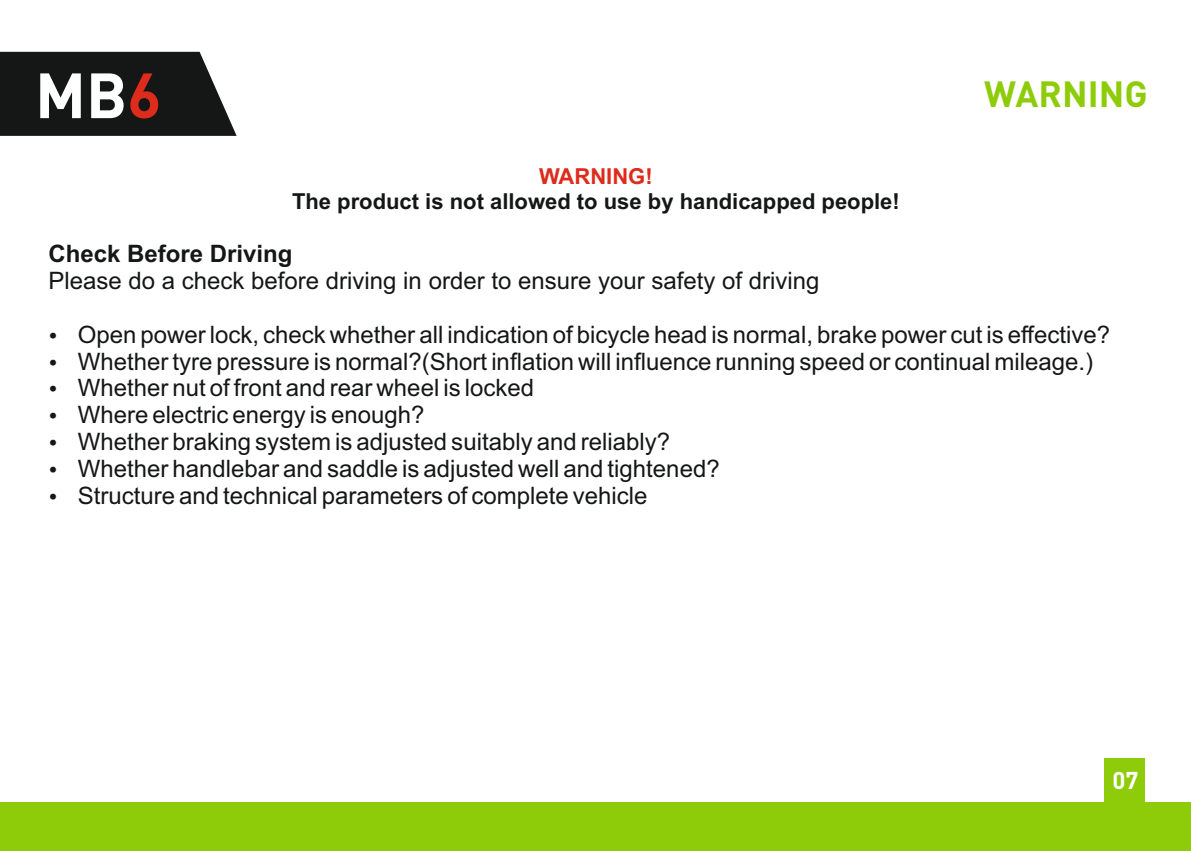
<style>
.page{position:relative;width:1191px;height:851px;background:#fff}
.page>*{position:absolute;margin:0;border:0;box-sizing:border-box;transform-origin:0 0}
.t1{font:700 62.8px "DIN Pro";color:#fff}
.t2{font:700 36px "DIN Pro";color:#8ecc09}
.t3{font:24px "Arial";color:#151616}
.t4{font:700 24px "Arial";color:#151616}
.t5{font:700 24px "DIN Pro";color:#fff}
.t6{font:700 22px "Arial";color:#151616}
.t7{font:700 22px "Arial";color:#dd2b1c}
.s1{color:#dd2b1c}
</style>
<div class="page">
<div style="left:0;top:802px;width:1191px;height:48px;background:#8ecc09"></div>
<div style="left:1104px;top:758px;width:40px;height:44px;background:#8ecc09"></div>
<svg style="left:0;top:52px;width:237px;height:84px;background:#272828"></svg>
<h1 class="t1" style="left:35px;top:70px;width:128px">MB<span class="s1">6</span></h1>
<h2 class="t2" style="left:984px;top:79px;width:164px">WARNING</h2>
<p class="t7" style="left:539px;top:168px;width:115px">WARNING!</p>
<p class="t6" style="left:292px;top:193px;width:609px">The product is not allowed to use by handicapped people!</p>
<p class="t4" style="left:48px;top:245px;width:246px">Check Before Driving</p>
<p class="t3" style="left:48px;top:271px;width:773px">Please do a check before driving in order to ensure your safety of driving</p>
<p class="t3" style="left:78px;top:325px;width:1033px">Open power lock, check whether all indication of bicycle head is normal, brake power cut is effective?</p>
<p class="t3" style="left:78px;top:379px;width:458px">Whether nut of front and rear wheel is locked</p>
<p class="t3" style="left:78px;top:352px;width:1017px">Whether tyre pressure is normal?(Short inflation will influence running speed or continual mileage.)</p>
<p class="t3" style="left:78px;top:405px;width:348px">Where electric energy is enough?</p>
<p class="t3" style="left:78px;top:432px;width:594px">Whether braking system is adjusted suitably and reliably?</p>
<p class="t3" style="left:78px;top:459px;width:643px">Whether handlebar and saddle is adjusted well and tightened?</p>
<p class="t3" style="left:78px;top:486px;width:571px">Structure and technical parameters of complete vehicle</p>
<p class="t5" style="left:1112px;top:770px;width:28px">07</p>
</div>
